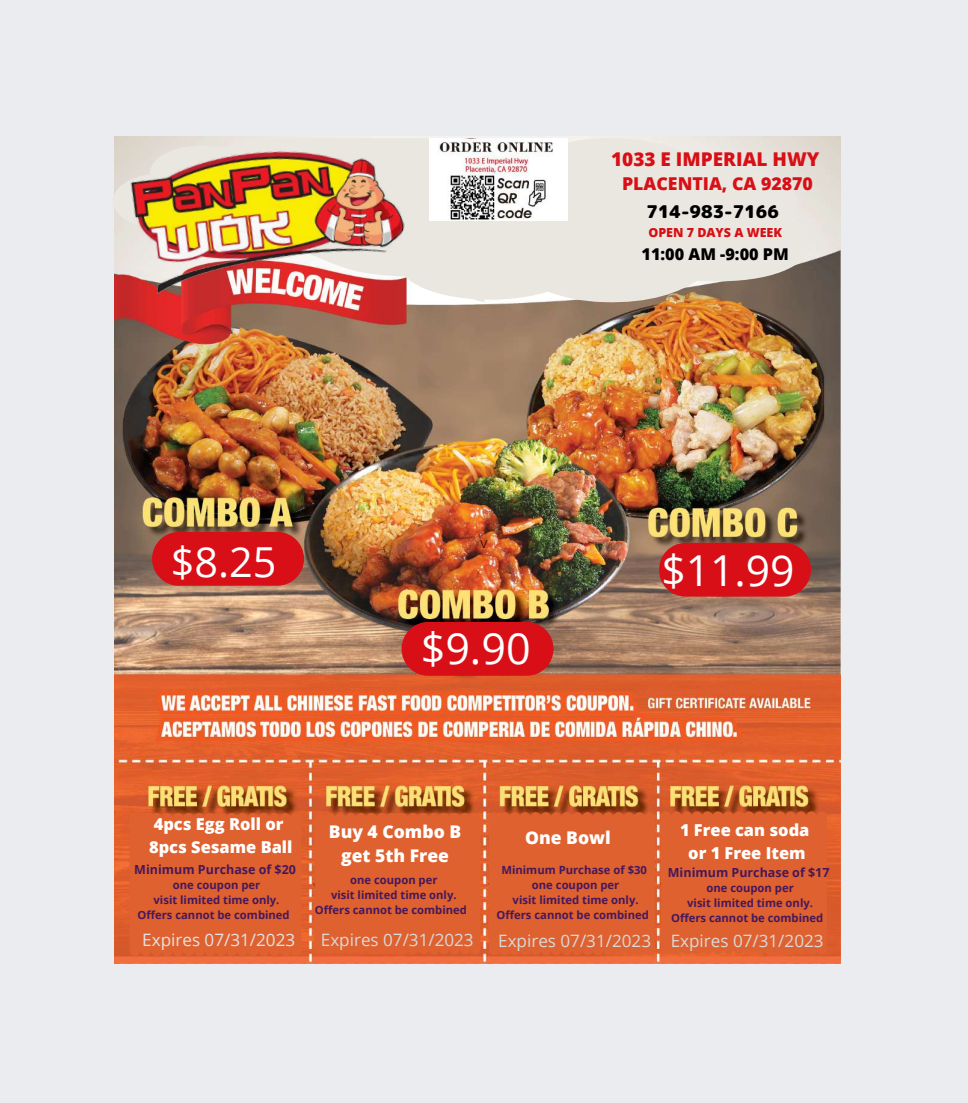
<style>
.page{position:relative;width:968px;height:1103px;background:#fff}
.page>*{position:absolute;margin:0;border:0;box-sizing:border-box;transform-origin:0 0}
.t1{font:43px "Open Sans";color:#fff}
.t2{font:42.62px "Open Sans";color:#fff}
.t3{font:41.38px "Open Sans";color:#fff}
.t4{font:800 19px "Open Sans";color:#d80f16}
.t5{font:800 17.75px "Open Sans";color:#d80f16}
.t6{font:800 17.5px/24.4px "Open Sans";color:#fff;text-align:center}
.t7{font:17.5px "rounded mplus 1 p black";color:#000}
.t8{font:17px "Open Sans";color:#d9d9d9}
.t9{font:17px "Open Sans";color:#e4e3e4}
.t10{font:800 16.38px/22.5px "Open Sans";color:#fff}
.t11{font:800 16.25px "Open Sans";color:#000}
.t12{font:300 15px "Open Sans";color:#000}
.t13{font:700 12.5px "Open Sans";color:#45185c}
.t14{font:800 12.5px "Open Sans";color:#d80f16}
.t15{font:700 11.25px/15px "Open Sans";color:#45185c;text-align:center}
</style>
<div class="page">
<div style="left:0;top:0;width:968px;height:1102px;background:#ebecf0"></div>
<img style="left:115px;top:137px;width:726px;height:826px">
<div style="left:152px;top:532px;width:152px;height:54px;background:#d80f16;border-radius:27px"></div>
<div style="left:401px;top:622px;width:152px;height:54px;background:#d80f16;border-radius:27px"></div>
<div style="left:659px;top:543px;width:152px;height:53px;background:#d80f16;border-radius:27px"></div>
<div style="left:314px;top:813px;width:166px;height:141px;background:#df612f"></div>
<div style="left:661px;top:811px;width:166px;height:143px;background:#df612f"></div>
<div style="left:489px;top:812px;width:166px;height:143px;background:#df612f"></div>
<div style="left:130px;top:813px;width:171px;height:143px;background:#df612f"></div>
<svg style="left:484px;top:138px;width:327px;height:164px;fill:#eae7e0"></svg>
<svg style="left:415px;top:138px;width:69px;height:164px"></svg>
<img style="left:113px;top:136px;width:302px;height:196px">
<img style="left:429px;top:139px;width:139px;height:81px">
<h3 class="t4" style="left:611px;top:146px;width:210px">1033 E IMPERIAL HWY</h3>
<h3 class="t5" style="left:622px;top:171px;width:192px">PLACENTIA, CA 92870</h3>
<h3 class="t7" style="left:646px;top:199px;width:134px">714-983-7166</h3>
<p class="t14" style="left:648px;top:223px;width:135px">OPEN 7 DAYS A WEEK</p>
<h3 class="t11" style="left:641px;top:243px;width:149px">11:00 AM -9:00 PM</h3>
<h3 class="t12" style="left:480px;top:531px;width:8px">v</h3>
<h3 class="t3" style="left:171px;top:532px;width:107px">$8.25</h3>
<h2 class="t2" style="left:661px;top:541px;width:134px">$11.99</h2>
<h1 class="t1" style="left:421px;top:618px;width:111px">$9.90</h1>
<h3 class="t10" style="left:149px;top:812px;width:145px">4pcs Egg Roll or<br>8pcs Sesame Ball</h3>
<p class="t13" style="left:134px;top:860px;width:163px">Minimum Purchase of $20</p>
<p class="t15" style="left:137px;top:877px;width:154px">one coupon per<br>visit limited time only.<br>Offers cannot be combined</p>
<p class="t15" style="left:315px;top:871px;width:153px">one coupon per<br>visit limited time only.<br>Offers cannot be combined</p>
<h3 class="t6" style="left:329px;top:818px;width:134px">Buy 4 Combo B get 5th Free</h3>
<h3 class="t10" style="left:680px;top:818px;width:131px;text-align:center">1 Free can soda or 1 Free Item</h3>
<h3 class="t6" style="left:525px;top:825px;width:87px">One Bowl</h3>
<p class="t15" style="left:496px;top:862px;width:154px">Minimum Purchase of $30 one coupon per<br>visit limited time only.<br>Offers cannot be combined</p>
<p class="t13" style="left:668px;top:863px;width:163px">Minimum Purchase of $17</p>
<p class="t15" style="left:671px;top:880px;width:154px">one coupon per<br>visit limited time only.<br>Offers cannot be combined</p>
<h3 class="t9" style="left:142px;top:927px;width:154px">Expires 07/31/2023</h3>
<h3 class="t8" style="left:321px;top:927px;width:154px">Expires 07/31/2023</h3>
<h3 class="t8" style="left:498px;top:929px;width:327px">Expires 07/31/2023 Expires 07/31/2023</h3>
</div>
